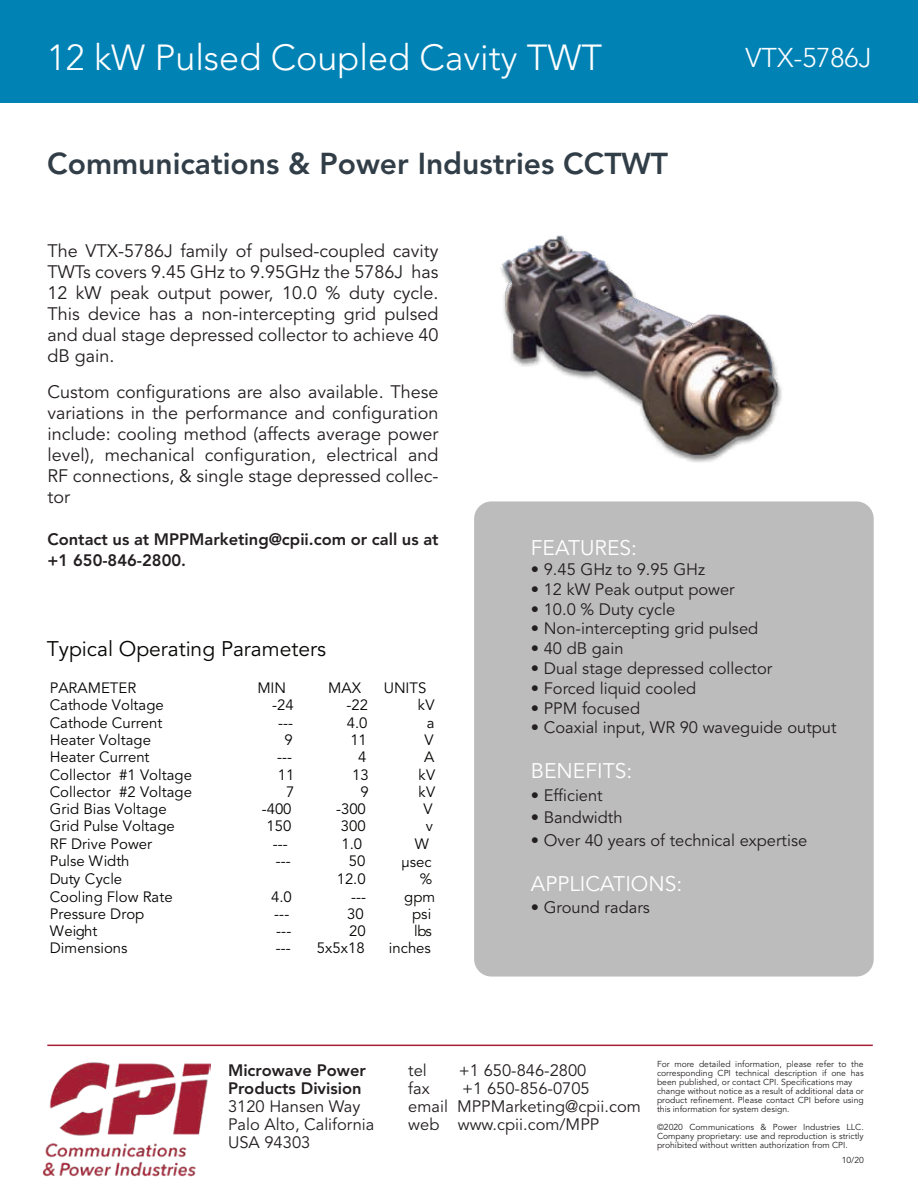
<style>
.page{position:relative;width:918px;height:1188px;background:#fff}
.page>*{position:absolute;margin:0;border:0;box-sizing:border-box;transform-origin:0 0}
.t1{font:300 36px "Avenir LT Pro";color:#fff}
.t2{font:800 30px "Avenir LT Pro";color:#313e48}
.t3{font:300 27px "Avenir LT Pro";color:#fff}
.t4{font:21px "Avenir LT Pro";color:#fff}
.t5{font:21px "Avenir LT Pro";color:#050504}
.t6{font:18px/21px "Avenir LT Pro";color:#231f20;text-align:justify}
.t7{font:16.5px/18px "Avenir LT Pro";color:#231f20}
.t8{font:800 16.5px/21px "Avenir LT Pro";color:#231f20}
.t9{font:15px "Avenir LT Pro";color:#050504}
.t10{font:8.7px/9px "Avenir LT Pro";color:#231f20}
</style>
<div class="page">
<div style="left:0;top:0;width:918px;height:102px;background:#0082b5"></div>
<div style="left:474px;top:501px;width:400px;height:476px;background:#bdbcbc;border-radius:17px"></div>
<img style="left:500px;top:235px;width:282px;height:228px">
<img style="left:43px;top:1062px;width:167px;height:115px">
<hr style="left:47px;top:1045px;width:826px;height:1px;background:#a62035">
<h1 class="t1" style="left:47px;top:36px;width:556px">12 kW Pulsed Coupled Cavity TWT</h1>
<h3 class="t3" style="left:746px;top:42px;width:128px">VTX-5786J</h3>
<h2 class="t2" style="left:47px;top:146px;width:623px">Communications &amp; Power Industries CCTWT</h2>
<p class="t6" style="left:47px;top:240px;width:393px">The VTX-5786J family of pulsed-coupled cavity TWTs covers 9.45 GHz to 9.95GHz the 5786J has 12 kW peak output power, 10.0 % duty cycle.<br>This device has a non-intercepting grid pulsed and dual stage depressed collector to achieve 40 dB gain.</p>
<p class="t6" style="left:47px;top:381px;width:393px">Custom configurations are also available. These variations in the performance and configuration include: cooling method (affects average power level), mechanical configuration, electrical and RF connections, &amp; single stage depressed collec&shy;tor</p>
<p class="t8" style="left:47px;top:529px;width:393px">Contact us at MPPMarketing@cpii.com or call us at +1 650-846-2800.</p>
<p class="t4" style="left:531px;top:535px;width:108px">FEATURES:</p>
<p class="t7" style="left:531px;top:561px;width:176px">• 9.45 GHz to 9.95 GHz</p>
<p class="t7" style="left:531px;top:580px;width:205px">• 12 kW Peak output power</p>
<p class="t7" style="left:531px;top:600px;width:146px">• 10.0 % Duty cycle</p>
<p class="t7" style="left:531px;top:620px;width:229px">• Non-intercepting grid pulsed</p>
<p class="t7" style="left:531px;top:640px;width:94px">• 40 dB gain</p>
<p class="t7" style="left:531px;top:660px;width:243px">• Dual stage depressed collector</p>
<p class="t7" style="left:531px;top:679px;width:167px">• Forced liquid cooled</p>
<p class="t7" style="left:531px;top:699px;width:111px">• PPM focused</p>
<p class="t7" style="left:531px;top:719px;width:307px">• Coaxial input, WR 90 waveguide output</p>
<p class="t4" style="left:531px;top:759px;width:103px">BENEFITS:</p>
<p class="t7" style="left:531px;top:786px;width:73px">• Efficient</p>
<p class="t7" style="left:531px;top:809px;width:93px">• Bandwidth</p>
<p class="t7" style="left:531px;top:831px;width:278px">• Over 40 years of technical expertise</p>
<p class="t4" style="left:531px;top:871px;width:153px">APPLICATIONS:</p>
<p class="t7" style="left:531px;top:899px;width:120px">• Ground radars</p>
<p class="t5" style="left:47px;top:636px;width:281px">Typical Operating Parameters</p>
<p class="t9" style="left:50px;top:679px;width:88px">PARAMETER</p>
<p class="t9" style="left:257px;top:679px;width:30px">MIN</p>
<p class="t9" style="left:328px;top:679px;width:35px">MAX</p>
<p class="t9" style="left:384px;top:679px;width:44px">UNITS</p>
<p class="t9" style="left:50px;top:696px;width:116px">Cathode Voltage</p>
<p class="t9" style="left:272px;top:696px;width:23px">-24</p>
<p class="t9" style="left:346px;top:696px;width:23px">-22</p>
<p class="t9" style="left:418px;top:696px;width:18px">kV</p>
<p class="t9" style="left:50px;top:714px;width:114px">Cathode Current</p>
<p class="t9" style="left:278px;top:714px;width:17px">---</p>
<p class="t9" style="left:347px;top:714px;width:22px">4.0</p>
<p class="t9" style="left:427px;top:714px;width:9px">a</p>
<p class="t9" style="left:50px;top:731px;width:103px">Heater Voltage</p>
<p class="t9" style="left:284px;top:731px;width:10px">9</p>
<p class="t9" style="left:350px;top:731px;width:18px">11</p>
<p class="t9" style="left:425px;top:731px;width:11px">V</p>
<p class="t9" style="left:50px;top:748px;width:101px">Heater Current</p>
<p class="t9" style="left:277px;top:748px;width:17px">---</p>
<p class="t9" style="left:358px;top:748px;width:10px">4</p>
<p class="t9" style="left:424px;top:748px;width:12px">A</p>
<p class="t9" style="left:50px;top:765px;width:144px">Collector #1 Voltage</p>
<p class="t9" style="left:278px;top:765px;width:18px">11</p>
<p class="t9" style="left:352px;top:765px;width:18px">13</p>
<p class="t9" style="left:419px;top:765px;width:18px">kV</p>
<p class="t9" style="left:50px;top:783px;width:144px">Collector #2 Voltage</p>
<p class="t9" style="left:286px;top:783px;width:10px">7</p>
<p class="t9" style="left:360px;top:783px;width:10px">9</p>
<p class="t9" style="left:419px;top:783px;width:18px">kV</p>
<p class="t9" style="left:50px;top:800px;width:118px">Grid Bias Voltage</p>
<p class="t9" style="left:262px;top:800px;width:31px">-400</p>
<p class="t9" style="left:336px;top:800px;width:31px">-300</p>
<p class="t9" style="left:424px;top:800px;width:11px">V</p>
<p class="t9" style="left:50px;top:817px;width:126px">Grid Pulse Voltage</p>
<p class="t9" style="left:267px;top:817px;width:26px">150</p>
<p class="t9" style="left:341px;top:817px;width:26px">300</p>
<p class="t9" style="left:426px;top:817px;width:9px">v</p>
<p class="t9" style="left:50px;top:835px;width:104px">RF Drive Power</p>
<p class="t9" style="left:273px;top:835px;width:16px">---</p>
<p class="t9" style="left:342px;top:835px;width:22px">1.0</p>
<p class="t9" style="left:415px;top:835px;width:16px">W</p>
<p class="t9" style="left:50px;top:852px;width:81px">Pulse Width</p>
<p class="t9" style="left:276px;top:852px;width:17px">---</p>
<p class="t9" style="left:349px;top:852px;width:18px">50</p>
<p class="t9" style="left:401px;top:853px;width:32px">µsec</p>
<p class="t9" style="left:50px;top:870px;width:74px">Duty Cycle</p>
<p class="t9" style="left:337px;top:870px;width:30px">12.0</p>
<p class="t9" style="left:420px;top:870px;width:14px">%</p>
<p class="t9" style="left:50px;top:888px;width:124px">Cooling Flow Rate</p>
<p class="t9" style="left:271px;top:888px;width:22px">4.0</p>
<p class="t9" style="left:351px;top:888px;width:17px">---</p>
<p class="t9" style="left:404px;top:888px;width:32px">gpm</p>
<p class="t9" style="left:50px;top:905px;width:96px">Pressure Drop</p>
<p class="t9" style="left:274px;top:905px;width:17px">---</p>
<p class="t9" style="left:347px;top:905px;width:18px">30</p>
<p class="t9" style="left:412px;top:905px;width:21px">psi</p>
<p class="t9" style="left:50px;top:922px;width:49px">Weight</p>
<p class="t9" style="left:276px;top:922px;width:17px">---</p>
<p class="t9" style="left:349px;top:922px;width:18px">20</p>
<p class="t9" style="left:414px;top:922px;width:19px">lbs</p>
<p class="t9" style="left:50px;top:939px;width:79px">Dimensions</p>
<p class="t9" style="left:276px;top:939px;width:17px">---</p>
<p class="t9" style="left:317px;top:939px;width:49px">5x5x18</p>
<p class="t9" style="left:389px;top:939px;width:44px">inches</p>
<p class="t8" style="left:228px;top:1062px;width:139px;line-height:18px">Microwave Power<br>Products Division</p>
<p class="t7" style="left:228px;top:1098px;width:148px">3120 Hansen Way<br>Palo Alto, California<br>USA 94303</p>
<p class="t7" style="left:408px;top:1062px;width:20px">tel</p>
<p class="t7" style="left:459px;top:1062px;width:129px">+1 650-846-2800</p>
<p class="t7" style="left:408px;top:1080px;width:23px">fax</p>
<p class="t7" style="left:408px;top:1080px;width:234px;text-indent:54px">+1 650-856-0705<br>email MPPMarketing@cpii.com web www.cpii.com/MPP</p>
<p class="t10" style="left:657px;top:1060px;width:208px">For more detailed information, please refer to the corresponding CPI technical description if one has been published, or contact CPI. Specifications may change without notice as a result of additional data or product refinement. Please contact CPI before using this information for system design.</p>
<p class="t10" style="left:657px;top:1123px;width:208px;text-align:justify">©2020 Communications &amp; Power Industries LLC.<br>Company proprietary: use and reproduction is strictly prohibited without written authorization from CPI.</p>
<p class="t10" style="left:842px;top:1156px;width:24px">10/20</p>
</div>
